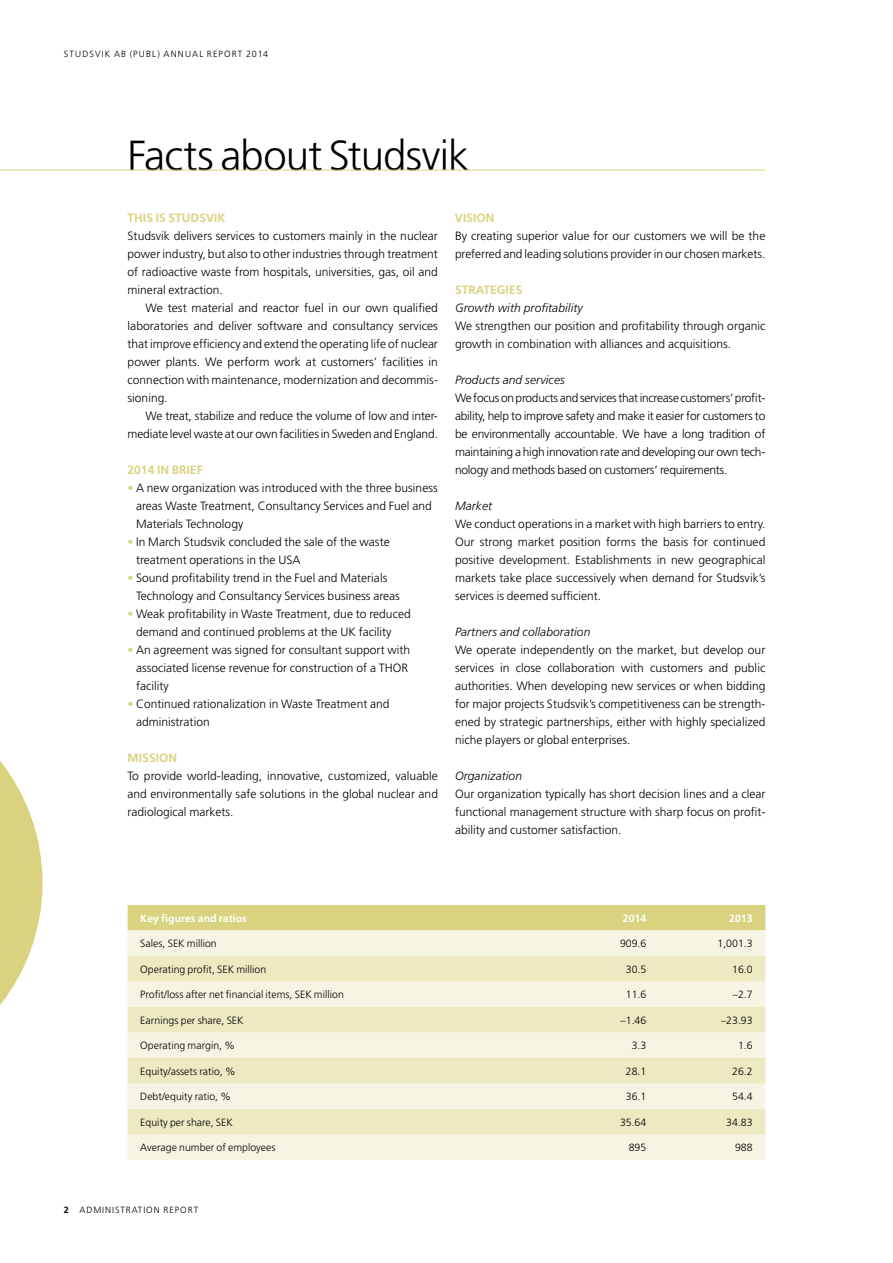
<style>
.page{position:relative;width:893px;height:1263px;background:#fff}
.page>*{position:absolute;margin:0;border:0;box-sizing:border-box;transform-origin:0 0}
.t1{font:300 42px "Frutiger LT Std";letter-spacing:-.02em;color:#000}
.t2{font:300 12px/18px "Frutiger LT Std";color:#000}
.t3{font:italic 300 12px "Frutiger LT Std";letter-spacing:.01em;color:#000}
.t4{font:700 12px "Frutiger LT Std";letter-spacing:.005em;color:#d9d37f}
.t5{font:300 10.5px "Frutiger LT Std";color:#000}
.t6{font:700 10.5px "Frutiger LT Std";color:#fff}
.t7{font:300 9px "Frutiger LT Std";letter-spacing:.13em;color:#000}
.t8{font:300 9px "Frutiger LT Std";letter-spacing:.105em;color:#000}
.s1{color:#d9d37f}
.s2{font-weight:700}
</style>
<div class="page">
<div style="left:128px;top:905px;width:637px;height:25px;background:#d9d37f"></div>
<div style="left:128px;top:930px;width:637px;height:230px;background:#f6f4e2"></div>
<svg style="left:128px;top:956px;width:637px;height:178px;background:#f0edd0"></svg>
<svg style="left:0;top:760px;width:43px;height:245px"></svg>
<hr style="left:0;top:170px;width:765px;height:1px;background:#d9d37f">
<p class="t7" style="left:64px;top:48px;width:206px">STUDSVIK AB (PUBL) ANNUAL REPORT 2014</p>
<h1 class="t1" style="left:128px;top:132px;width:343px">Facts about Studsvik</h1>
<p class="t4" style="left:128px;top:210px;width:99px">THIS IS STUDSVIK</p>
<p class="t2" style="left:128px;top:227px;width:312px;text-align:justify">Studsvik delivers services to customers mainly in the nuclear power industry, but also to other industries through treatment of radioactive waste from hospitals, universities, gas, oil and mineral extraction.</p>
<p class="t2" style="left:128px;top:299px;width:312px;text-align:justify;text-indent:18px">We test material and reactor fuel in our own qualified labora tories and deliver software and consultancy services that improve efficiency and extend the operating life of nuclear power plants. We perform work at customers’ facilities in connec tion with maintenance, modernization and decommis&shy;sioning.</p>
<p class="t2" style="left:128px;top:407px;width:312px;text-align:right">We treat, stabilize and reduce the volume of low and inter&shy;mediate level waste at our own facilities in Sweden and England.</p>
<p class="t4" style="left:128px;top:462px;width:77px">2014 IN BRIEF</p>
<p class="t2" style="left:136px;top:479px;width:303px;text-indent:-9px"><span class="s1">•</span> A new organization was introduced with the three business areas Waste Treatment, Consultancy Services and Fuel and<br>Materials Technology</p>
<p class="t2" style="left:136px;top:533px;width:255px;text-indent:-9px"><span class="s1">•</span> In March Studsvik concluded the sale of the waste treatment operations in the USA</p>
<p class="t2" style="left:136px;top:569px;width:265px;text-indent:-9px"><span class="s1">•</span> Sound profitability trend in the Fuel and Materials<br>Technology and Consultancy Services business areas</p>
<p class="t2" style="left:136px;top:605px;width:276px;text-indent:-9px"><span class="s1">•</span> Weak profitability in Waste Treatment, due to reduced demand and continued problems at the UK facility</p>
<p class="t2" style="left:136px;top:641px;width:276px;text-indent:-9px"><span class="s1">•</span> An agreement was signed for consultant support with associated license revenue for construction of a THOR facility</p>
<p class="t2" style="left:136px;top:695px;width:255px;text-indent:-9px"><span class="s1">•</span> Continued rationalization in Waste Treatment and administration</p>
<p class="t4" style="left:128px;top:750px;width:51px">MISSION</p>
<p class="t2" style="left:128px;top:767px;width:312px;text-align:justify">To provide world-leading, innovative, customized, valuable and environmentally safe solutions in the global nuclear and radiological markets.</p>
<p class="t4" style="left:455px;top:210px;width:41px">VISION</p>
<p class="t2" style="left:455px;top:227px;width:312px">By creating superior value for our customers we will be the preferred and leading solutions provider in our chosen markets.</p>
<p class="t4" style="left:455px;top:282px;width:69px">STRATEGIES</p>
<p class="t3" style="left:455px;top:301px;width:129px">Growth with profitability</p>
<p class="t2" style="left:455px;top:317px;width:312px">We strengthen our position and profitability through organic growth in combination with alliances and acquisitions.</p>
<p class="t3" style="left:455px;top:373px;width:111px">Products and services</p>
<p class="t2" style="left:455px;top:389px;width:312px;text-align:justify">We focus on products and services that increase customers’ profit&shy;ability, help to improve safety and make it easier for customers to be environmentally accountable. We have a long tradition of maintaining a high innovation rate and developing our own tech&shy;nology and methods based on customers’ requirements.</p>
<p class="t3" style="left:455px;top:499px;width:39px">Market</p>
<p class="t2" style="left:455px;top:515px;width:312px;text-align:justify">We conduct operations in a market with high barriers to entry.<br>Our strong market position forms the basis for continued positive development. Establishments in new geographical markets take place successively when demand for Studsvik’s services is deemed sufficient.</p>
<p class="t3" style="left:455px;top:625px;width:137px">Partners and collaboration</p>
<p class="t2" style="left:455px;top:641px;width:312px;text-align:justify">We operate independently on the market, but develop our services in close collaboration with customers and public authorities. When developing new services or when bidding for major projects Studsvik’s competitiveness can be strength&shy;ened by strategic partnerships, either with highly specialized niche players or global enterprises.</p>
<p class="t3" style="left:455px;top:769px;width:69px">Organization</p>
<p class="t2" style="left:455px;top:785px;width:312px;text-align:justify">Our organization typically has short decision lines and a clear functional management structure with sharp focus on profit&shy;ability and customer satisfaction.</p>
<p class="t6" style="left:140px;top:912px;width:108px">Key figures and ratios</p>
<p class="t6" style="left:623px;top:912px;width:25px">2014</p>
<p class="t6" style="left:729px;top:912px;width:25px">2013</p>
<p class="t5" style="left:140px;top:937px;width:78px">Sales, SEK million</p>
<p class="t5" style="left:620px;top:937px;width:28px">909.6</p>
<p class="t5" style="left:717px;top:937px;width:37px">1,001.3</p>
<p class="t5" style="left:140px;top:963px;width:127px">Operating profit, SEK million</p>
<p class="t5" style="left:626px;top:963px;width:22px">30.5</p>
<p class="t5" style="left:732px;top:963px;width:22px">16.0</p>
<p class="t5" style="left:140px;top:988px;width:205px">Profit/loss after net financial items, SEK million</p>
<p class="t5" style="left:626px;top:988px;width:22px">11.6</p>
<p class="t5" style="left:733px;top:988px;width:21px">–2.7</p>
<p class="t5" style="left:140px;top:1014px;width:105px">Earnings per share, SEK</p>
<p class="t5" style="left:621px;top:1014px;width:27px">–1.46</p>
<p class="t5" style="left:721px;top:1014px;width:33px">–23.93</p>
<p class="t5" style="left:140px;top:1040px;width:96px">Operating margin, %</p>
<p class="t5" style="left:632px;top:1040px;width:16px">3.3</p>
<p class="t5" style="left:738px;top:1040px;width:16px">1.6</p>
<p class="t5" style="left:140px;top:1065px;width:97px">Equity/assets ratio, %</p>
<p class="t5" style="left:626px;top:1065px;width:22px">28.1</p>
<p class="t5" style="left:732px;top:1065px;width:22px">26.2</p>
<p class="t5" style="left:140px;top:1091px;width:92px">Debt/equity ratio, %</p>
<p class="t5" style="left:626px;top:1091px;width:22px">36.1</p>
<p class="t5" style="left:732px;top:1091px;width:22px">54.4</p>
<p class="t5" style="left:140px;top:1116px;width:94px">Equity per share, SEK</p>
<p class="t5" style="left:620px;top:1116px;width:28px">35.64</p>
<p class="t5" style="left:726px;top:1116px;width:28px">34.83</p>
<p class="t5" style="left:140px;top:1142px;width:137px">Average number of employees</p>
<p class="t5" style="left:629px;top:1142px;width:19px">895</p>
<p class="t5" style="left:735px;top:1142px;width:19px">988</p>
<p class="t8" style="left:64px;top:1205px;width:136px"><span class="s2">2</span> ADMINISTRATION REPORT</p>
</div>
